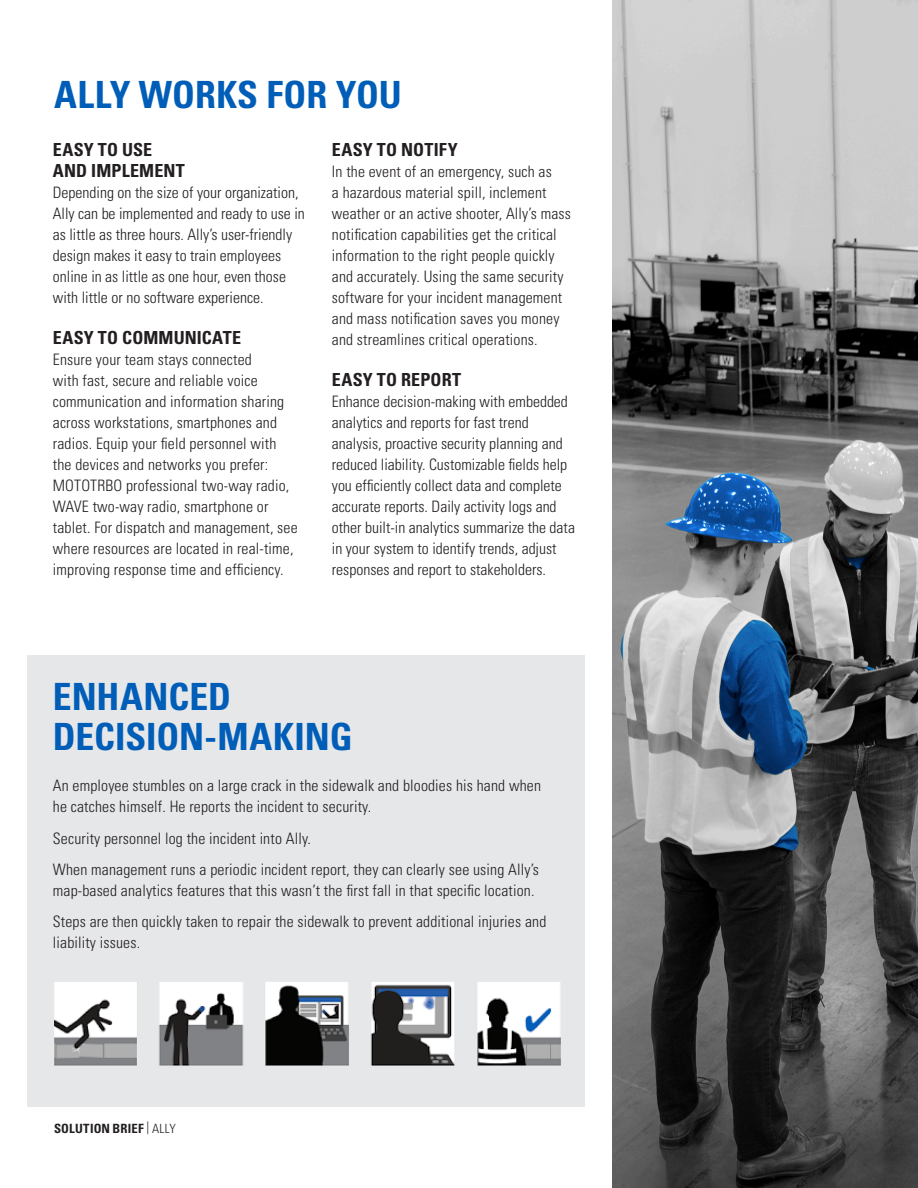
<style>
.page{position:relative;width:918px;height:1188px;background:#fff}
.page>*{position:absolute;margin:0;border:0;box-sizing:border-box;transform-origin:0 0}
.Header_Body{font:700 condensed 37.5px "Univers LT Std";color:#005eb8}
.Header_Body-2{font:700 condensed 18px "Univers LT Std";letter-spacing:.01em;color:#231f20}
.Body_Text{font:700 condensed 18px "Univers LT Std";letter-spacing:.015em;color:#231f20}
.Body_Text-2{font:300 condensed 15.75px/21px "Univers LT Std";letter-spacing:.01em;color:#231f20}
.t1{font:700 condensed 12.75px "Univers LT Std";letter-spacing:.01em;color:#231f20}
.s1{font-weight:300}
</style>
<div class="page">
<img style="left:612px;top:0;width:306px;height:1188px">
<div style="left:27px;top:656px;width:558px;height:451px;background:#e6e7e9"></div>
<img style="left:54px;top:974px;width:506px;height:107px">
<p class="Header_Body" style="left:54px;top:72px;width:349px">ALLY WORKS FOR YOU</p>
<p class="Header_Body-2" style="left:53px;top:138px;width:101px">EASY TO USE</p>
<p class="Header_Body-2" style="left:53px;top:159px;width:134px">AND IMPLEMENT</p>
<p class="Body_Text-2" style="left:53px;top:182px;width:253px">Depending on the size of your organization, Ally can be implemented and ready to use in as little as three hours. Ally’s user-friendly design makes it easy to train employees online in as little as one hour, even those with little or no software experience.</p>
<p class="Header_Body-2" style="left:53px;top:326px;width:190px">EASY TO COMMUNICATE</p>
<p class="Body_Text-2" style="left:53px;top:349px;width:246px">Ensure your team stays connected<br>with fast, secure and reliable voice communication and information sharing across workstations, smartphones and radios. Equip your field personnel with the devices and networks you prefer:<br>MOTOTRBO professional two-way radio, WAVE two-way radio, smartphone or tablet. For dispatch and management, see where resources are located in real-time, improving response time and efficiency.</p>
<p class="Body_Text" style="left:332px;top:138px;width:127px">EASY TO NOTIFY</p>
<p class="Body_Text-2" style="left:332px;top:161px;width:241px">In the event of an emergency, such as<br>a hazardous material spill, inclement weather or an active shooter, Ally’s mass notification capabilities get the critical information to the right people quickly and accurately. Using the same security software for your incident management and mass notification saves you money and streamlines critical operations.</p>
<p class="Header_Body-2" style="left:332px;top:368px;width:131px">EASY TO REPORT</p>
<p class="Body_Text-2" style="left:332px;top:391px;width:245px">Enhance decision-making with embedded analytics and reports for fast trend analysis, proactive security planning and reduced liability. Customizable fields help you efficiently collect data and complete accurate reports. Daily activity logs and other built-in analytics summarize the data in your system to identify trends, adjust responses and report to stakeholders.</p>
<p class="Header_Body" style="left:53px;top:673px;width:180px">ENHANCED</p>
<p class="Header_Body" style="left:53px;top:714px;width:301px">DECISION-MAKING</p>
<p class="Body_Text-2" style="left:53px;top:775px;width:490px">An employee stumbles on a large crack in the sidewalk and bloodies his hand when he catches himself. He reports the incident to security.</p>
<p class="Body_Text-2" style="left:53px;top:828px;width:260px">Security personnel log the incident into Ally.</p>
<p class="Body_Text-2" style="left:53px;top:859px;width:488px">When management runs a periodic incident report, they can clearly see using Ally’s map-based analytics features that this wasn’t the first fall in that specific location.</p>
<p class="Body_Text-2" style="left:53px;top:911px;width:495px">Steps are then quickly taken to repair the sidewalk to prevent additional injuries and liability issues.</p>
<p class="t1" style="left:54px;top:1121px;width:123px">SOLUTION BRIEF <span class="s1">| ALLY</span></p>
</div>
